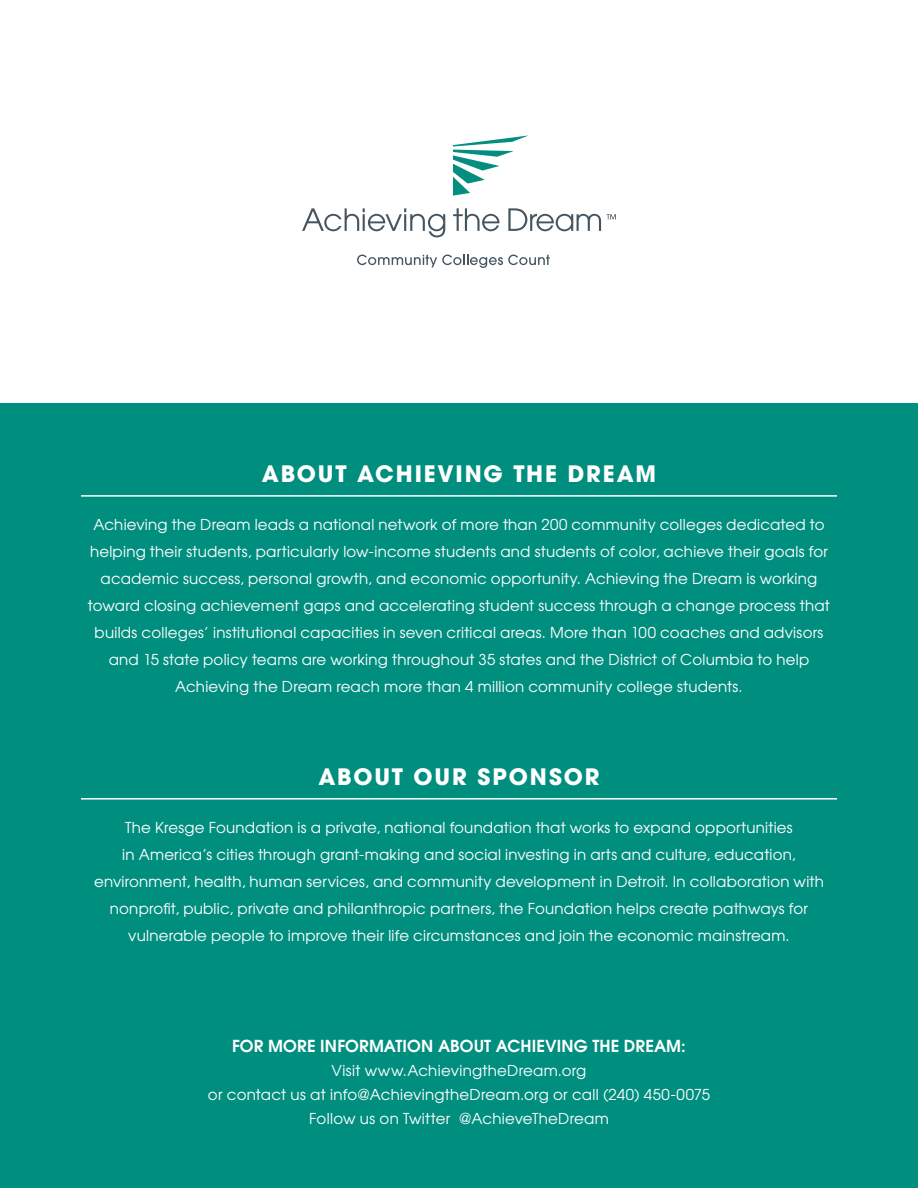
<style>
.page{position:relative;width:918px;height:1188px;background:#fff}
.page>*{position:absolute;margin:0;border:0;box-sizing:border-box;transform-origin:0 0}
.t1{font:700 22.5px "Avant Garde";letter-spacing:.08em;color:#fff}
.t2{font:600 16.5px "Avant Garde";letter-spacing:.005em;color:#fff}
.t3{font:15px/27px "Avant Garde";letter-spacing:.015em;color:#fff;text-align:center}
</style>
<div class="page">
<div style="left:0;top:403px;width:918px;height:785px;background:#008e7f"></div>
<hr style="left:81px;top:495px;width:756px;height:2px;background:#fff">
<hr style="left:81px;top:798px;width:756px;height:2px;background:#fff">
<svg style="left:453px;top:135px;width:76px;height:61px"></svg>
<svg style="left:357px;top:255px;width:193px;height:13px"></svg>
<svg style="left:302px;top:208px;width:143px;height:29px"></svg>
<svg style="left:453px;top:208px;width:47px;height:23px"></svg>
<svg style="left:508px;top:208px;width:93px;height:23px"></svg>
<svg style="left:607px;top:214px;width:9px;height:6px"></svg>
<h1 class="t1" style="left:262px;top:459px;width:396px">ABOUT ACHIEVING THE DREAM</h1>
<p class="t3" style="left:88px;top:510px;width:744px">Achieving the Dream leads a national network of more than 200 community colleges dedicated to helping their students, particularly low-income students and students of color, achieve their goals for academic success, personal growth, and economic opportunity. Achieving the Dream is working toward closing achievement gaps and accelerating student success through a change process that builds colleges’ institutional capacities in seven critical areas. More than 100 coaches and advisors and 15 state policy teams are working throughout 35 states and the District of Columbia to help Achieving the Dream reach more than 4 million community college students.</p>
<h1 class="t1" style="left:318px;top:762px;width:283px">ABOUT OUR SPONSOR</h1>
<p class="t3" style="left:94px;top:813px;width:731px">The Kresge Foundation is a private, national foundation that works to expand opportunities<br>in America’s cities through grant-making and social investing in arts and culture, education, environment, health, human services, and community development in Detroit. In collaboration with nonprofit, public, private and philanthropic partners, the Foundation helps create pathways for vulnerable people to improve their life circumstances and join the economic mainstream.</p>
<p class="t2" style="left:232px;top:1035px;width:455px">FOR MORE INFORMATION ABOUT ACHIEVING THE DREAM:</p>
<p class="t3" style="left:208px;top:1059px;width:504px;line-height:24px">Visit www.AchievingtheDream.org<br>or contact us at info@AchievingtheDream.org or call (240) 450-0075<br>Follow us on Twitter @AchieveTheDream</p>
</div>
